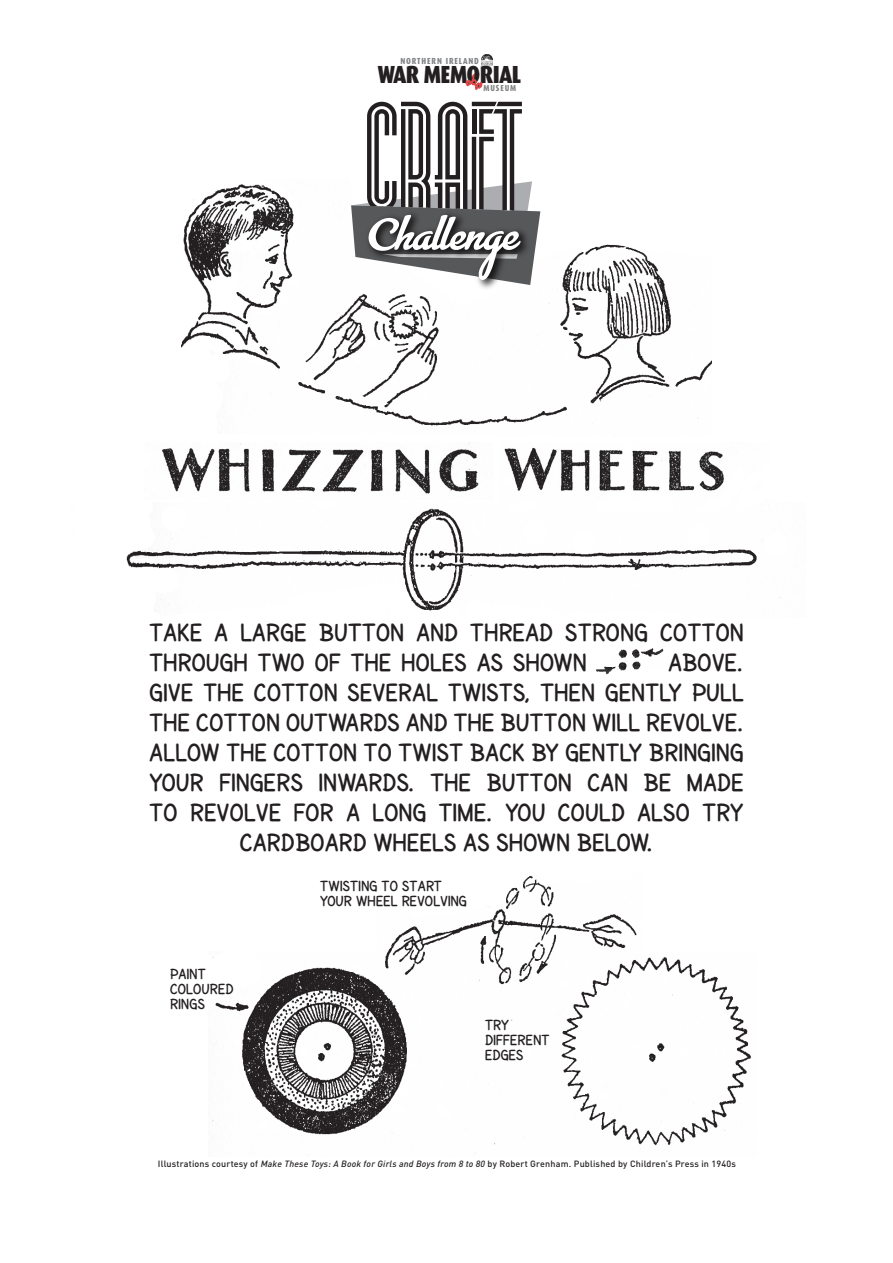
<style>
.page{position:relative;width:893px;height:1263px;background:#fff}
.page>*{position:absolute;margin:0;border:0;box-sizing:border-box;transform-origin:0 0}
.t1{font:700 25.5px/30px "SF Cartoonist Hand SC";letter-spacing:.02em;color:#231f20}
.t2{font:900 24.75px "Dax Condensed";letter-spacing:-.02em;color:#231f20}
.t3{font:700 15px/15px "SF Cartoonist Hand SC";letter-spacing:.02em;color:#231f20}
.t4{font:500 9px "DIN Pro";letter-spacing:.02em;color:#231f20}
.t5{font:800 8.85px "Dax Condensed";letter-spacing:.1em;color:#808285}
.s1{font-style:italic}
</style>
<div class="page">
<img style="left:208px;top:957px;width:543px;height:196px">
<img style="left:181px;top:184px;width:316px;height:249px">
<img style="left:497px;top:211px;width:214px;height:213px">
<img style="left:361px;top:285px;width:174px;height:8px">
<svg style="left:465px;top:73px;width:18px;height:17px"></svg>
<svg style="left:481px;top:54px;width:11px;height:11px"></svg>
<svg style="left:351px;top:101px;width:189px;height:184px"></svg>
<img style="left:126px;top:508px;width:654px;height:103px">
<img style="left:377px;top:876px;width:265px;height:112px">
<img style="left:162px;top:442px;width:317px;height:52px">
<img style="left:501px;top:447px;width:269px;height:65px">
<img style="left:597px;top:648px;width:66px;height:27px">
<p class="t5" style="left:400px;top:56px;width:80px">NORTHERN IRELAND</p>
<p class="t2" style="left:378px;top:61px;width:145px">WAR MEMORIAL</p>
<p class="t5" style="left:483px;top:83px;width:34px">MUSEUM</p>
<p class="t1" style="left:150px;top:616px;width:595px">TAKE A LARGE BUTTON AND THREAD STRONG COTTON<br>THROUGH TWO OF THE HOLES AS SHOWN</p>
<p class="t1" style="left:668px;top:646px;width:76px">ABOVE.</p>
<p class="t1" style="left:150px;top:676px;width:595px">GIVE THE COTTON SEVERAL TWISTS, THEN GENTLY PULL</p>
<p class="t1" style="left:150px;top:706px;width:595px">THE COTTON OUTWARDS AND THE BUTTON WILL REVOLVE.</p>
<p class="t1" style="left:150px;top:736px;width:595px">ALLOW THE COTTON TO TWIST BACK BY GENTLY BRINGING</p>
<p class="t1" style="left:150px;top:766px;width:595px">YOUR FINGERS INWARDS. THE BUTTON CAN BE MADE</p>
<p class="t1" style="left:150px;top:796px;width:595px">TO REVOLVE FOR A LONG TIME. YOU COULD ALSO TRY</p>
<p class="t1" style="left:240px;top:826px;width:415px">CARDBOARD WHEELS AS SHOWN BELOW.</p>
<p class="t3" style="left:170px;top:966px;width:65px">PAINT<br>COLOURED<br>RINGS</p>
<p class="t3" style="left:320px;top:878px;width:148px">TWISTING TO START<br>YOUR WHEEL REVOLVING</p>
<p class="t3" style="left:485px;top:1017px;width:66px">TRY<br>DIFFERENT<br>EDGES</p>
<p class="t4" style="left:158px;top:1156px;width:580px">Illustrations courtesy of <span class="s1">Make These Toys: A Book for Girls and Boys from 8 to 80</span> by Robert Grenham. Published by Children’s Press in 1940s</p>
</div>
